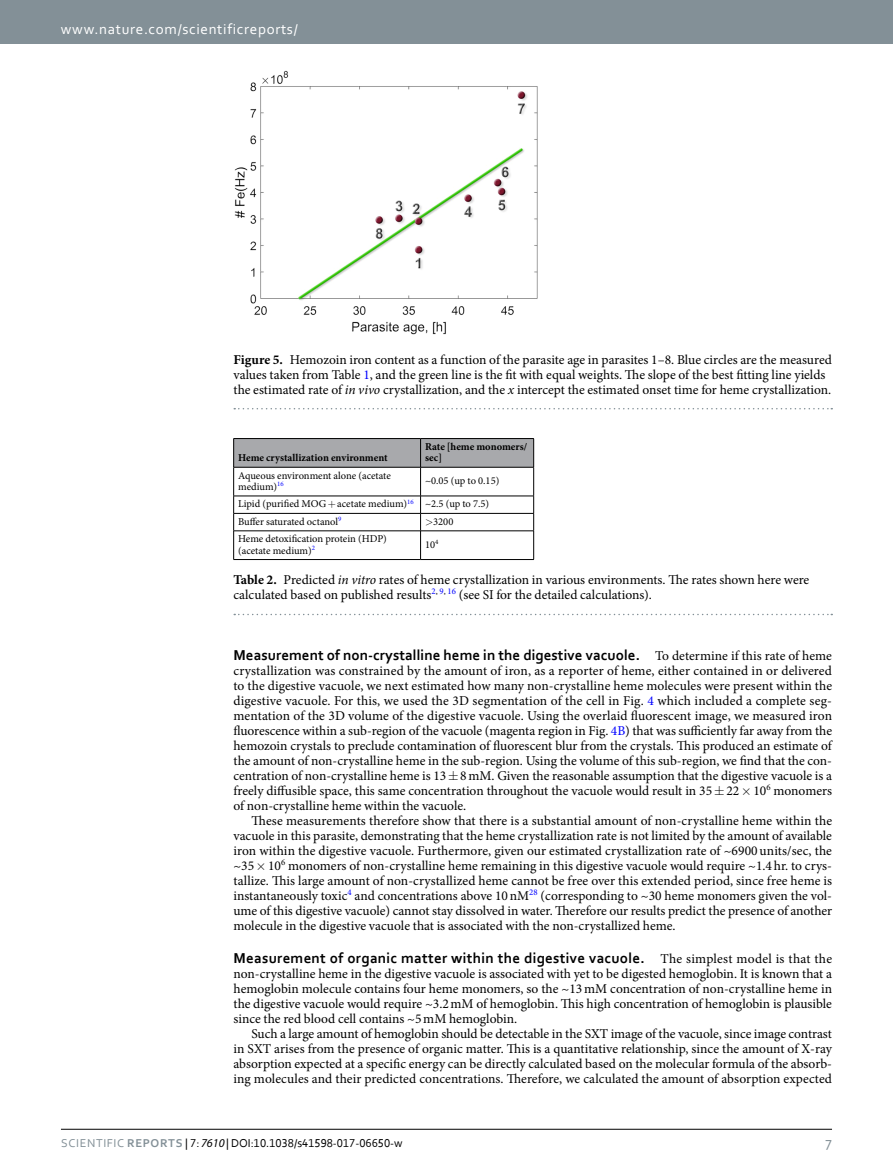
<style>
.page{position:relative;width:893px;height:1174px;background:#fff}
.page>*{position:absolute;margin:0;border:0;box-sizing:border-box;transform-origin:0 0}
.t1{font:700 15px "Corbel";letter-spacing:.01em;color:#000}
.t2{font:15px "Corbel 2";letter-spacing:.045em;color:#fff}
.t3{font:15px "Corbel 2";color:#839097}
.t4{font:13.5px/15px "Minion Pro";color:#000;text-align:justify}
.t5{font:12px "Corbel";color:#000}
.t6{font:10.5px/11.2px "Minion Pro";color:#000}
.t7{font:700 10.5px/11.2px "Minion Pro";color:#000}
.s1{font-weight:700}
.s2{color:#00f}
.s3{font-style:italic}
.s4{font-family:"Minion Pro";font-weight:400;font-size:13.5px}
.s5{font-family:"Corbel 2";color:#839097}
.s6{font-family:"Corbel Bold 2";color:#839097}
.s7{font-family:"Myriad Pro";font-style:italic}
</style>
<div class="page">
<div style="left:0;top:0;width:893px;height:43px;background:#839097"></div>
<hr style="left:61px;top:1129px;width:771px;height:1px;background:#000">
<svg style="left:234px;top:614px;width:598px;height:1px"></svg>
<hr style="left:233px;top:559px;width:188px;height:1px;background:#000">
<hr style="left:421px;top:559px;width:113px;height:1px;background:#000">
<img style="left:234px;top:70px;width:304px;height:265px">
<svg style="left:234px;top:408px;width:598px;height:1px"></svg>
<svg style="left:233px;top:438px;width:301px;height:121px"></svg>
<p class="t2" style="left:61px;top:19px;width:238px">www.nature.com/scientificreports/</p>
<p class="t4" style="left:233px;top:352px;width:600px;text-align:left"><span class="s1">Figure 5.</span> Hemozoin iron content as a function of the parasite age in parasites 1–8. Blue circles are the measured values taken from Table <span class="s2">1</span>, and the green line is the fit with equal weights. The slope of the best fitting line yields the estimated rate of <span class="s3">in vivo</span> crystallization, and the <span class="s3">x</span> intercept the estimated onset time for heme crystallization.</p>
<p class="t7" style="left:238px;top:452px;width:151px">Heme crystallization environment</p>
<p class="t7" style="left:425px;top:441px;width:104px">Rate [heme monomers/ sec]</p>
<p class="t6" style="left:238px;top:470px;width:154px">Aqueous environment alone (acetate medium)<sup>16</sup></p>
<p class="t6" style="left:238px;top:469px;width:263px;line-height:23.1px;text-indent:187px">~0.05 (up to 0.15)<br>Lipid (purified MOG acetate medium)<sup>16</sup> ~2.5 (up to 7.5)</p>
<p class="t6" style="left:238px;top:516px;width:105px">Buffer saturated octanol<sup>9</sup></p>
<p class="t6" style="left:433px;top:516px;width:22px">3200</p>
<p class="t6" style="left:238px;top:533px;width:150px">Heme detoxification protein (HDP) (acetate medium)<sup>2</sup></p>
<p class="t6" style="left:425px;top:539px;width:15px">10<sup>4</sup></p>
<p class="t4" style="left:233px;top:572px;width:577px"><span class="s1">Table 2.</span> Predicted <span class="s3">in vitro</span> rates of heme crystallization in various environments. The rates shown here were calculated based on published results<sup>2</sup><sup>,</sup> <sup>9</sup><sup>,</sup> <sup>16</sup> (see SI for the detailed calculations).</p>
<p class="t1" style="left:233px;top:645px;width:600px">Measurement of non-crystalline heme in the digestive vacuole. <span class="s4">To determine if this rate of heme</span></p>
<p class="t4" style="left:233px;top:663px;width:600px">crystallization was constrained by the amount of iron, as a reporter of heme, either contained in or delivered to the digestive vacuole, we next estimated how many non-crystalline heme molecules were present within the digestive vacuole. For this, we used the 3D segmentation of the cell in Fig. <span class="s2">4</span> which included a complete seg&shy;mentation of the 3D volume of the digestive vacuole. Using the overlaid fluorescent image, we measured iron fluorescence within a sub-region of the vacuole (magenta region in Fig. <span class="s2">4B</span>) that was sufficiently far away from the hemozoin crystals to preclude contamination of fluorescent blur from the crystals. This produced an estimate of the amount of non-crystalline heme in the sub-region. Using the volume of this sub-region, we find that the con&shy;centration of non-crystalline heme is 13 8mM. Given the reasonable assumption that the digestive vacuole is a freely diffusible space, this same concentration throughout the vacuole would result in 35 22 10<sup>6</sup> monomers of non-crystalline heme within the vacuole.</p>
<p class="t4" style="left:233px;top:813px;width:600px;text-indent:18px">These measurements therefore show that there is a substantial amount of non-crystalline heme within the vacuole in this parasite, demonstrating that the heme crystallization rate is not limited by the amount of available iron within the digestive vacuole. Furthermore, given our estimated crystallization rate of ~6900 units/sec, the ~35 10<sup>6</sup> monomers of non-crystalline heme remaining in this digestive vacuole would require ~1.4hr. to crys&shy;tallize. This large amount of non-crystallized heme cannot be free over this extended period, since free heme is instantaneously toxic<sup>4</sup> and concentrations above 10nM<sup>28</sup> (corresponding to ~30 heme monomers given the vol&shy;ume of this digestive vacuole) cannot stay dissolved in water. Therefore our results predict the presence of another molecule in the digestive vacuole that is associated with the non-crystallized heme.</p>
<p class="t1" style="left:233px;top:948px;width:600px">Measurement of organic matter within the digestive vacuole. <span class="s4">The simplest model is that the</span></p>
<p class="t4" style="left:233px;top:966px;width:600px">non-crystalline heme in the digestive vacuole is associated with yet to be digested hemoglobin. It is known that a hemoglobin molecule contains four heme monomers, so the ~13mM concentration of non-crystalline heme in the digestive vacuole would require ~3.2mM of hemoglobin. This high concentration of hemoglobin is plausible since the red blood cell contains ~5mM hemoglobin.</p>
<p class="t4" style="left:233px;top:1026px;width:600px;text-indent:18px">Such a large amount of hemoglobin should be detectable in the SXT image of the vacuole, since image contrast in SXT arises from the presence of organic matter. This is a quantitative relationship, since the amount of X-ray absorption expected at a specific energy can be directly calculated based on the molecular formula of the absorb&shy;ing molecules and their predicted concentrations. Therefore, we calculated the amount of absorption expected</p>
<p class="t5" style="left:61px;top:1135px;width:343px"><span class="s5">Scientific</span> <span class="s6">REPORTS</span> | 7: <span class="s7">7610</span> | DOI:10.1038/s41598-017-06650-w</p>
<p class="t3" style="left:826px;top:1132px;width:8px">7</p>
</div>
